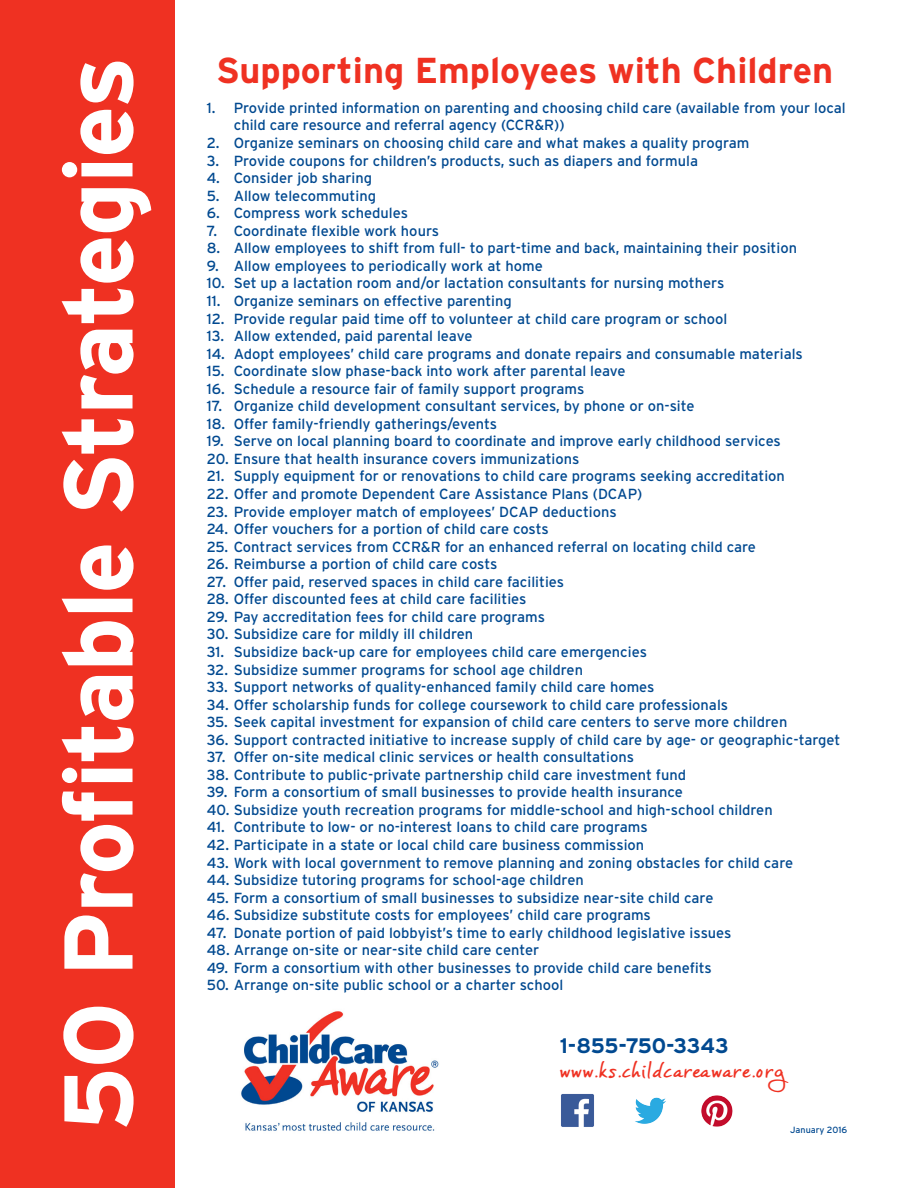
<style>
.page{position:relative;width:918px;height:1188px;background:#fff}
.page>*{position:absolute;margin:0;border:0;box-sizing:border-box;transform-origin:0 0}
.t1{font:700 97.35px "Interstate";letter-spacing:-.02em;color:#fff}
.t2{font:700 36px "Interstate";color:#ef3122}
.t3{font:21px "Vince Hand II";color:#ef3122;scale:1.2 1}
.t4{font:700 21px "Interstate";letter-spacing:-.015em;color:#014990}
.t5{font:14.7px/17.5px "Interstate";color:#014990}
.New_List{font:9px "Interstate";color:#014990}
</style>
<div class="page">
<div style="left:0;top:0;width:175px;height:1188px;background:#ef3122"></div>
<img style="left:241px;top:1011px;width:198px;height:120px">
<img style="left:561px;top:1094px;width:33px;height:33px">
<img style="left:635px;top:1097px;width:31px;height:27px">
<img style="left:701px;top:1095px;width:32px;height:32px">
<p class="t1" style="left:44px;top:1132px;width:1077px;rotate:-90deg">50 Profitable Strategies</p>
<p class="t2" style="left:216px;top:50px;width:619px">Supporting Employees with Children</p>
<p class="t5" style="left:234px;top:99px;width:614px;text-indent:-27px">1. Provide printed information on parenting and choosing child care (available from your local child care resource and referral agency (CCR&amp;R))</p>
<p class="t5" style="left:207px;top:134px;width:544px">2. Organize seminars on choosing child care and what makes a quality program</p>
<p class="t5" style="left:207px;top:151px;width:493px">3. Provide coupons for children’s products, such as diapers and formula</p>
<p class="t5" style="left:207px;top:169px;width:167px">4. Consider job sharing</p>
<p class="t5" style="left:207px;top:187px;width:171px">5. Allow telecommuting</p>
<p class="t5" style="left:207px;top:204px;width:203px">6. Compress work schedules</p>
<p class="t5" style="left:207px;top:222px;width:234px">7. Coordinate flexible work hours</p>
<p class="t5" style="left:207px;top:239px;width:592px">8. Allow employees to shift from full- to part-time and back, maintaining their position</p>
<p class="t5" style="left:207px;top:257px;width:338px">9. Allow employees to periodically work at home</p>
<p class="t5" style="left:207px;top:274px;width:519px">10. Set up a lactation room and/or lactation consultants for nursing mothers</p>
<p class="t5" style="left:207px;top:292px;width:307px">11. Organize seminars on effective parenting</p>
<p class="t5" style="left:207px;top:309px;width:522px">12. Provide regular paid time off to volunteer at child care program or school</p>
<p class="t5" style="left:207px;top:327px;width:267px">13. Allow extended, paid parental leave</p>
<p class="t5" style="left:207px;top:345px;width:598px">14. Adopt employees’ child care programs and donate repairs and consumable materials</p>
<p class="t5" style="left:207px;top:362px;width:420px">15. Coordinate slow phase-back into work after parental leave</p>
<p class="t5" style="left:207px;top:380px;width:379px">16. Schedule a resource fair of family support programs</p>
<p class="t5" style="left:207px;top:397px;width:489px">17. Organize child development consultant services, by phone or on-site</p>
<p class="t5" style="left:207px;top:415px;width:292px">18. Offer family-friendly gatherings/events</p>
<p class="t5" style="left:207px;top:432px;width:576px">19. Serve on local planning board to coordinate and improve early childhood services</p>
<p class="t5" style="left:207px;top:450px;width:374px">20. Ensure that health insurance covers immunizations</p>
<p class="t5" style="left:207px;top:467px;width:580px">21. Supply equipment for or renovations to child care programs seeking accreditation</p>
<p class="t5" style="left:207px;top:485px;width:437px">22. Offer and promote Dependent Care Assistance Plans (DCAP)</p>
<p class="t5" style="left:207px;top:502px;width:412px">23. Provide employer match of employees’ DCAP deductions</p>
<p class="t5" style="left:207px;top:520px;width:344px">24. Offer vouchers for a portion of child care costs</p>
<p class="t5" style="left:207px;top:538px;width:551px">25. Contract services from CCR&amp;R for an enhanced referral on locating child care</p>
<p class="t5" style="left:207px;top:555px;width:292px">26. Reimburse a portion of child care costs</p>
<p class="t5" style="left:207px;top:573px;width:359px">27. Offer paid, reserved spaces in child care facilities</p>
<p class="t5" style="left:207px;top:590px;width:321px">28. Offer discounted fees at child care facilities</p>
<p class="t5" style="left:207px;top:608px;width:340px">29. Pay accreditation fees for child care programs</p>
<p class="t5" style="left:207px;top:625px;width:268px">30. Subsidize care for mildly ill children</p>
<p class="t5" style="left:207px;top:643px;width:442px">31. Subsidize back-up care for employees child care emergencies</p>
<p class="t5" style="left:207px;top:660px;width:378px">32. Subsidize summer programs for school age children</p>
<p class="t5" style="left:207px;top:678px;width:449px">33. Support networks of quality-enhanced family child care homes</p>
<p class="t5" style="left:207px;top:696px;width:523px">34. Offer scholarship funds for college coursework to child care professionals</p>
<p class="t5" style="left:207px;top:713px;width:582px">35. Seek capital investment for expansion of child care centers to serve more children</p>
<p class="t5" style="left:207px;top:731px;width:635px">36. Support contracted initiative to increase supply of child care by age- or geographic-target</p>
<p class="t5" style="left:207px;top:748px;width:429px">37. Offer on-site medical clinic services or health consultations</p>
<p class="t5" style="left:207px;top:766px;width:481px">38. Contribute to public-private partnership child care investment fund</p>
<p class="t5" style="left:207px;top:783px;width:478px">39. Form a consortium of small businesses to provide health insurance</p>
<p class="t5" style="left:207px;top:801px;width:568px">40. Subsidize youth recreation programs for middle-school and high-school children</p>
<p class="t5" style="left:207px;top:818px;width:442px">41. Contribute to low- or no-interest loans to child care programs</p>
<p class="t5" style="left:207px;top:836px;width:439px">42. Participate in a state or local child care business commission</p>
<p class="t5" style="left:207px;top:853px;width:588px">43. Work with local government to remove planning and zoning obstacles for child care</p>
<p class="t5" style="left:207px;top:871px;width:379px">44. Subsidize tutoring programs for school-age children</p>
<p class="t5" style="left:207px;top:889px;width:508px">45. Form a consortium of small businesses to subsidize near-site child care</p>
<p class="t5" style="left:207px;top:906px;width:446px">46. Subsidize substitute costs for employees’ child care programs</p>
<p class="t5" style="left:207px;top:924px;width:526px">47. Donate portion of paid lobbyist’s time to early childhood legislative issues</p>
<p class="t5" style="left:207px;top:941px;width:334px">48. Arrange on-site or near-site child care center</p>
<p class="t5" style="left:207px;top:959px;width:507px">49. Form a consortium with other businesses to provide child care benefits</p>
<p class="t5" style="left:207px;top:976px;width:358px">50. Arrange on-site public school or a charter school</p>
<p class="t4" style="left:560px;top:1034px;width:170px">1-855-750-3343</p>
<p class="t3" style="left:560px;top:1057px;width:189px">www.ks.childcareaware.org</p>
<p class="New_List" style="left:790px;top:1125px;width:59px">January 2016</p>
</div>
